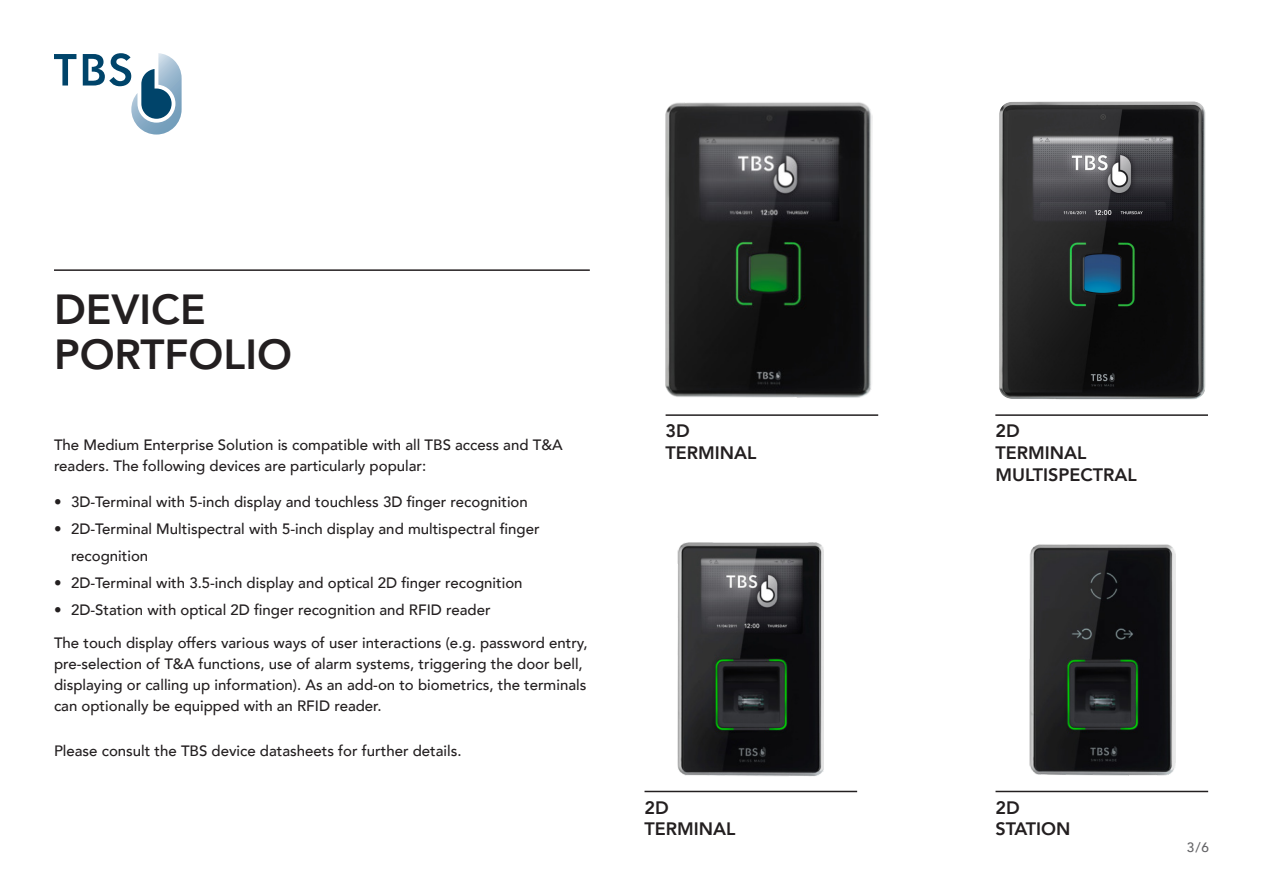
<style>
.page{position:relative;width:1263px;height:893px;background:#fff}
.page>*{position:absolute;margin:0;border:0;box-sizing:border-box;transform-origin:0 0}
.t1{font:800 42px/45px "Avenir";color:#231f20}
.t2{font:800 18px/21.6px "Avenir";color:#231f20}
.Text_q{font:500 15px/21px "Avenir";color:#231f20}
.t3{font:500 13.5px "Avenir";color:#636366}
</style>
<div class="page">
<svg style="left:54px;top:53px;width:128px;height:82px"></svg>
<hr style="left:54px;top:269px;width:536px;height:2px;background:#231f20">
<img style="left:665px;top:102px;width:208px;height:296px">
<hr style="left:666px;top:414px;width:212px;height:2px;background:#231f20">
<hr style="left:644px;top:791px;width:213px;height:1px;background:#231f20">
<hr style="left:995px;top:791px;width:213px;height:1px;background:#231f20">
<img style="left:1029px;top:544px;width:147px;height:232px">
<img style="left:999px;top:101px;width:207px;height:299px">
<hr style="left:995px;top:414px;width:213px;height:2px;background:#231f20">
<img style="left:677px;top:542px;width:146px;height:234px">
<p class="t1" style="left:54px;top:287px;width:240px">DEVICE<br>PORTFOLIO</p>
<p class="Text_q" style="left:54px;top:433px;width:510px">The Medium Enterprise Solution is compatible with all TBS access and T&amp;A readers. The following devices are particularly popular:</p>
<p class="Text_q" style="left:54px;top:490px;width:475px">• 3D-Terminal with 5-inch display and touchless 3D finger recognition</p>
<p class="Text_q" style="left:71px;top:514px;width:470px;line-height:27px;text-indent:-17px">• 2D-Terminal Multispectral with 5-inch display and multispectral finger recognition</p>
<p class="Text_q" style="left:54px;top:571px;width:470px">• 2D-Terminal with 3.5-inch display and optical 2D finger recognition</p>
<p class="Text_q" style="left:54px;top:598px;width:438px">• 2D-Station with optical 2D finger recognition and RFID reader</p>
<p class="Text_q" style="left:54px;top:631px;width:535px">The touch display offers various ways of user interactions (e.g. password entry, pre-selection of T&amp;A functions, use of alarm systems, triggering the door bell, displaying or calling up information). As an add-on to biometrics, the terminals can optionally be equipped with an RFID reader.</p>
<p class="Text_q" style="left:54px;top:739px;width:409px">Please consult the TBS device datasheets for further details.</p>
<p class="t2" style="left:666px;top:420px;width:93px">3D<br>TERMINAL</p>
<p class="t2" style="left:995px;top:420px;width:143px">2D<br>TERMINAL<br>MULTISPECTRAL</p>
<p class="t2" style="left:644px;top:797px;width:93px">2D<br>TERMINAL</p>
<p class="t2" style="left:995px;top:797px;width:77px">2D<br>STATION</p>
<p class="t3" style="left:1187px;top:836px;width:24px">3/6</p>
</div>
